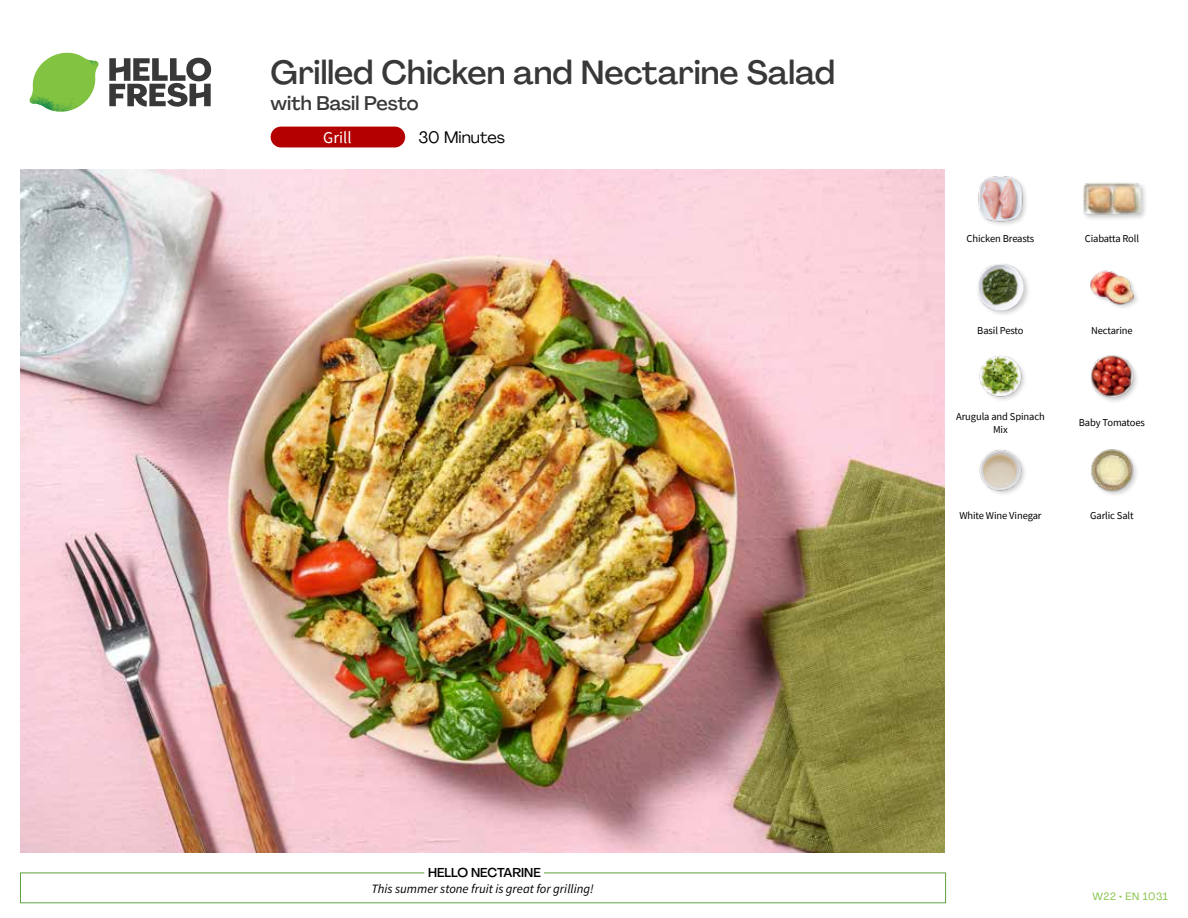
<style>
.page{position:relative;width:1188px;height:918px;background:#fff}
.page>*{position:absolute;margin:0;border:0;box-sizing:border-box;transform-origin:0 0}
.t1{font:500 33px "Agrandir";color:#383839}
.t2{font:500 19.5px "Agrandir";color:#383839}
.t3{font:16.5px "Agrandir";color:#000}
.t4{font:16.5px "Source Sans Pro";color:#fff}
.t5{font:italic 12.75px "Source Sans Pro";color:#000}
.t6{font:500 12.75px "Agrandir";color:#000}
.t7{font:10.5px/13.5px "Source Sans Pro";letter-spacing:-.01em;color:#000;text-align:center}
.t8{font:10.5px "Agrandir";letter-spacing:.05em;color:#82c341}
</style>
<div class="page">
<svg style="left:109px;top:57px;width:102px;height:50px"></svg>
<svg style="left:34px;top:53px;width:62px;height:40px"></svg>
<img style="left:67px;top:53px;width:32px;height:26px">
<img style="left:33px;top:75px;width:59px;height:11px">
<img style="left:29px;top:79px;width:61px;height:33px">
<img style="left:65px;top:86px;width:27px;height:25px">
<div style="left:20px;top:873px;width:926px;height:30px;border:1px solid #609f43"></div>
<div style="left:424px;top:865px;width:120px;height:15px;background:#fff"></div>
<img style="left:21px;top:170px;width:924px;height:682px">
<div style="left:271px;top:127px;width:134px;height:20px;background:#b40000;border-radius:10px"></div>
<img style="left:1091px;top:449px;width:46px;height:46px">
<img style="left:979px;top:449px;width:46px;height:45px">
<div style="left:1090px;top:354px;width:50px;height:51px;background:#000;opacity:.2"></div>
<img style="left:1091px;top:355px;width:42px;height:42px">
<img style="left:979px;top:355px;width:46px;height:45px">
<div style="left:1089px;top:270px;width:51px;height:41px;background:#000;opacity:.2"></div>
<img style="left:1089px;top:270px;width:46px;height:41px">
<div style="left:975px;top:262px;width:56px;height:56px;background:#000;opacity:.2"></div>
<img style="left:977px;top:264px;width:47px;height:47px">
<div style="left:1082px;top:181px;width:65px;height:40px;background:#000;opacity:.2"></div>
<img style="left:1083px;top:181px;width:58px;height:40px">
<img style="left:978px;top:176px;width:48px;height:49px">
<h1 class="t1" style="left:271px;top:52px;width:566px">Grilled Chicken and Nectarine Salad</h1>
<h2 class="t2" style="left:271px;top:91px;width:149px">with Basil Pesto</h2>
<h3 class="t4" style="left:323px;top:127px;width:30px">Grill</h3>
<h3 class="t3" style="left:418px;top:127px;width:88px">30 Minutes</h3>
<p class="t7" style="left:967px;top:231px;width:69px">Chicken Breasts</p>
<p class="t7" style="left:1085px;top:231px;width:56px">Ciabatta Roll</p>
<p class="t7" style="left:977px;top:324px;width:48px">Basil Pesto</p>
<p class="t7" style="left:1091px;top:324px;width:43px">Nectarine</p>
<p class="t7" style="left:956px;top:409px;width:90px">Arugula and Spinach<br>Mix</p>
<p class="t7" style="left:1079px;top:416px;width:68px">Baby Tomatoes</p>
<p class="t7" style="left:959px;top:508px;width:84px">White Wine Vinegar</p>
<p class="t7" style="left:1090px;top:508px;width:45px">Garlic Salt</p>
<p class="t6" style="left:428px;top:864px;width:114px">HELLO NECTARINE</p>
<p class="t5" style="left:371px;top:881px;width:224px">This summer stone fruit is great for grilling!</p>
<p class="t8" style="left:1093px;top:890px;width:77px">W22 • EN 1031</p>
</div>
